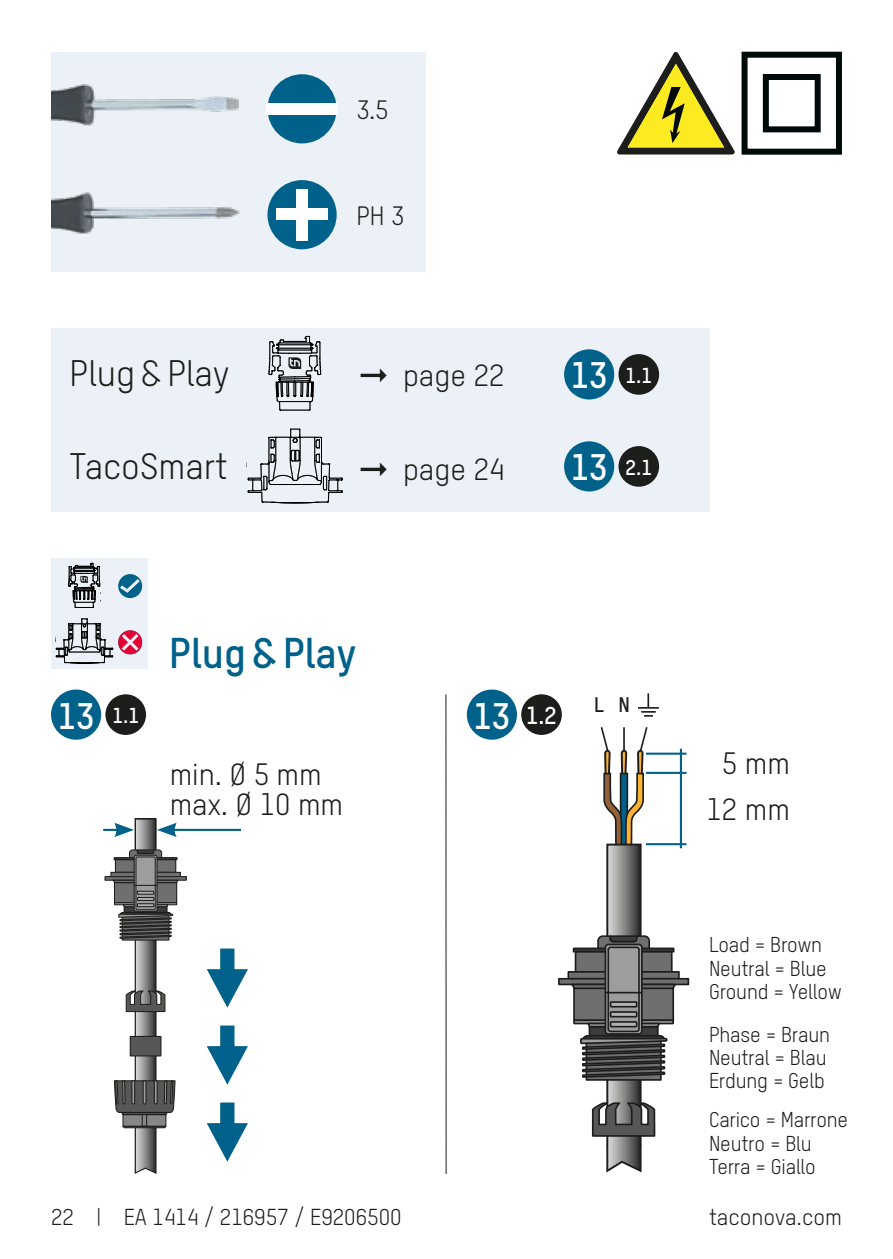
<style>
.page{position:relative;width:893px;height:1259px;background:#fff}
.page>*{position:absolute;margin:0;border:0;box-sizing:border-box;transform-origin:0 0}
.Titel{font:42px "T Star Pro Bold";color:#00628a}
.t1{font:36px "T Star Pro Regular";color:#1d1d1b}
.t2{font:36px "T Star Pro Bold";color:#fff}
.t3{font:30px "T Star Pro Regular";color:#1d1d1b}
.t4{font:25.8px "T Star Pro Regular";color:#1d1d1b}
.t5{font:24px "T Star Pro Bold";color:#fff}
.t6{font:22.5px "T Star Pro Regular";color:#1d1d1b}
.EA_xs_Einleitung{font:21px/23.4px "T Star Pro Regular";letter-spacing:-.01em;color:#1d1d1b}
.t7{font:21px "T Star Pro Bold";color:#fff}
.t8{font:20.7px "T Star Pro Bold";color:#1d1d1b}
</style>
<div class="page">
<div style="left:567px;top:971px;width:113px;height:8px;border:2px solid #1d1d1b"></div>
<div style="left:559px;top:978px;width:129px;height:6px;background:#706f6f"></div>
<div style="left:558px;top:978px;width:131px;height:7px;border:2px solid #1d1d1b"></div>
<svg style="left:638px;top:693px;width:21px;height:23px"></svg>
<div style="left:51px;top:328px;width:658px;height:183px;background:#ebf1f6"></div>
<div style="left:105px;top:694px;width:41px;height:41px;background:#1d1d1b;border-radius:50%"></div>
<div style="left:618px;top:354px;width:41px;height:41px;background:#1d1d1b;border-radius:50%"></div>
<div style="left:618px;top:446px;width:41px;height:41px;background:#1d1d1b;border-radius:50%"></div>
<svg style="left:103px;top:822px;width:31px;height:15px"></svg>
<hr style="left:172px;top:829px;width:69px;height:2px;background:#00628a">
<svg style="left:157px;top:822px;width:20px;height:15px"></svg>
<svg style="left:207px;top:1102px;width:41px;height:59px"></svg>
<svg style="left:207px;top:948px;width:41px;height:59px"></svg>
<svg style="left:207px;top:1025px;width:41px;height:59px"></svg>
<div style="left:521px;top:694px;width:41px;height:41px;background:#1d1d1b;border-radius:50%"></div>
<hr style="left:646px;top:752px;width:40px;height:2px;background:#00628a">
<hr style="left:646px;top:772px;width:40px;height:2px;background:#00628a">
<hr style="left:646px;top:843px;width:40px;height:2px;background:#00628a">
<hr style="left:680px;top:748px;width:2px;height:100px;background:#00628a">
<svg style="left:617px;top:51px;width:118px;height:104px"></svg>
<div style="left:741px;top:52px;width:101px;height:103px;border:6px solid #020a09"></div>
<div style="left:763px;top:74px;width:58px;height:58px;border:6px solid #020a09"></div>
<svg style="left:137px;top:820px;width:17px;height:29px"></svg>
<div style="left:135px;top:818px;width:21px;height:69px;border:1px solid #1d1d1b"></div>
<div style="left:135px;top:818px;width:22px;height:69px;border:1px solid #1d1d1b"></div>
<div style="left:115px;top:859px;width:61px;height:13px;background:#706f6f"></div>
<div style="left:115px;top:859px;width:61px;height:14px;border:1px solid #1d1d1b"></div>
<div style="left:114px;top:882px;width:63px;height:20px;background:#706f6f"></div>
<div style="left:114px;top:882px;width:63px;height:21px;border:1px solid #1d1d1b"></div>
<hr style="left:111px;top:872px;width:69px;height:4px;background:#706f6f">
<div style="left:110px;top:872px;width:71px;height:5px;border:1px solid #1d1d1b"></div>
<div style="left:104px;top:876px;width:83px;height:4px;border:1px solid #1d1d1b"></div>
<svg style="left:113px;top:849px;width:65px;height:15px"></svg>
<div style="left:119px;top:917px;width:53px;height:4px;border:1px solid #1d1d1b"></div>
<div style="left:119px;top:920px;width:53px;height:4px;border:1px solid #1d1d1b"></div>
<div style="left:119px;top:924px;width:53px;height:4px;border:1px solid #1d1d1b"></div>
<div style="left:119px;top:927px;width:53px;height:4px;border:1px solid #1d1d1b"></div>
<div style="left:119px;top:931px;width:53px;height:4px;border:1px solid #1d1d1b"></div>
<div style="left:119px;top:935px;width:53px;height:3px;border:1px solid #1d1d1b"></div>
<svg style="left:114px;top:901px;width:64px;height:14px"></svg>
<div style="left:134px;top:854px;width:24px;height:58px;border:1px solid #1d1d1b;border-radius:2px"></div>
<div style="left:136px;top:857px;width:19px;height:52px;background:#9d9d9c"></div>
<div style="left:135px;top:856px;width:21px;height:54px;border:1px solid #1d1d1b"></div>
<div style="left:137px;top:890px;width:17px;height:4px;border:1px solid #1d1d1b"></div>
<div style="left:137px;top:897px;width:17px;height:4px;border:1px solid #1d1d1b"></div>
<div style="left:137px;top:903px;width:17px;height:4px;border:1px solid #1d1d1b"></div>
<svg style="left:112px;top:879px;width:67px;height:7px"></svg>
<div style="left:118px;top:913px;width:55px;height:4px;border:1px solid #1d1d1b"></div>
<svg style="left:114px;top:938px;width:62px;height:236px"></svg>
<svg style="left:570px;top:727px;width:107px;height:446px"></svg>
<hr style="left:445px;top:694px;width:2px;height:480px;background:#1d1d1b">
<svg style="left:268px;top:336px;width:53px;height:75px"></svg>
<svg style="left:278px;top:503px;width:35px;height:1px"></svg>
<svg style="left:247px;top:428px;width:96px;height:75px"></svg>
<div style="left:51px;top:689px;width:50px;height:50px;background:#00628a;border-radius:50%"></div>
<div style="left:564px;top:349px;width:50px;height:50px;background:#00628a;border-radius:50%"></div>
<div style="left:564px;top:441px;width:50px;height:50px;background:#00628a;border-radius:50%"></div>
<div style="left:467px;top:689px;width:50px;height:50px;background:#00628a;border-radius:50%"></div>
<div style="left:51px;top:558px;width:96px;height:110px;background:#ebf1f6"></div>
<svg style="left:118px;top:574px;width:24px;height:24px"></svg>
<svg style="left:118px;top:576px;width:25px;height:19px"></svg>
<svg style="left:68px;top:563px;width:32px;height:45px"></svg>
<svg style="left:55px;top:634px;width:50px;height:30px"></svg>
<svg style="left:56px;top:618px;width:87px;height:45px"></svg>
<div style="left:51px;top:52px;width:374px;height:219px;background:#ebf1f6"></div>
<img style="left:51px;top:84px;width:188px;height:42px">
<div style="left:267px;top:74px;width:70px;height:69px;background:#00628a;border-radius:50%"></div>
<div style="left:266px;top:103px;width:72px;height:12px;background:#fff"></div>
<img style="left:51px;top:192px;width:189px;height:42px">
<div style="left:267px;top:180px;width:70px;height:69px;background:#00628a;border-radius:50%"></div>
<div style="left:276px;top:208px;width:52px;height:11px;background:#fff"></div>
<div style="left:297px;top:189px;width:11px;height:51px;background:#fff"></div>
<p class="t4" style="left:356px;top:92px;width:34px">3.5</p>
<p class="t1" style="left:70px;top:348px;width:161px">Plug&amp;Play</p>
<p class="t1" style="left:70px;top:441px;width:160px">TacoSmart</p>
<p class="t4" style="left:356px;top:197px;width:49px">PH 3</p>
<p class="t3" style="left:360px;top:354px;width:146px">➞ page 22</p>
<p class="t3" style="left:360px;top:448px;width:146px">➞ page 24</p>
<p class="t2" style="left:571px;top:349px;width:38px">13</p>
<p class="t7" style="left:625px;top:359px;width:28px">1.1</p>
<p class="t2" style="left:571px;top:441px;width:38px">13</p>
<p class="t7" style="left:625px;top:451px;width:28px">2.1</p>
<p class="t2" style="left:58px;top:689px;width:38px">13</p>
<p class="t7" style="left:112px;top:700px;width:28px">1.1</p>
<p class="Titel" style="left:169px;top:622px;width:189px">Plug&amp;Play</p>
<p class="t3" style="left:170px;top:753px;width:154px">min. Ø 5 mm</p>
<p class="t3" style="left:170px;top:783px;width:175px">max. Ø 10 mm</p>
<p class="t2" style="left:473px;top:689px;width:38px">13</p>
<p class="t5" style="left:526px;top:697px;width:32px">1.2</p>
<p class="t8" style="left:594px;top:689px;width:37px">L N</p>
<p class="t3" style="left:722px;top:742px;width:70px">5 mm</p>
<p class="t3" style="left:707px;top:788px;width:85px">12 mm</p>
<p class="EA_xs_Einleitung" style="left:709px;top:931px;width:134px">Load = Brown<br>Neutral = Blue<br>Ground = Yellow</p>
<p class="EA_xs_Einleitung" style="left:709px;top:1021px;width:122px">Phase = Braun<br>Neutral = Blau<br>Erdung = Gelb</p>
<p class="EA_xs_Einleitung" style="left:709px;top:1106px;width:141px">Carico = Marrone<br>Neutro = Blu<br>Terra = Giallo</p>
<p class="t6" style="left:51px;top:1201px;width:352px">22 | EA 1414 / 216957 / E9206500</p>
<p class="t6" style="left:709px;top:1201px;width:134px">taconova.com</p>
</div>
